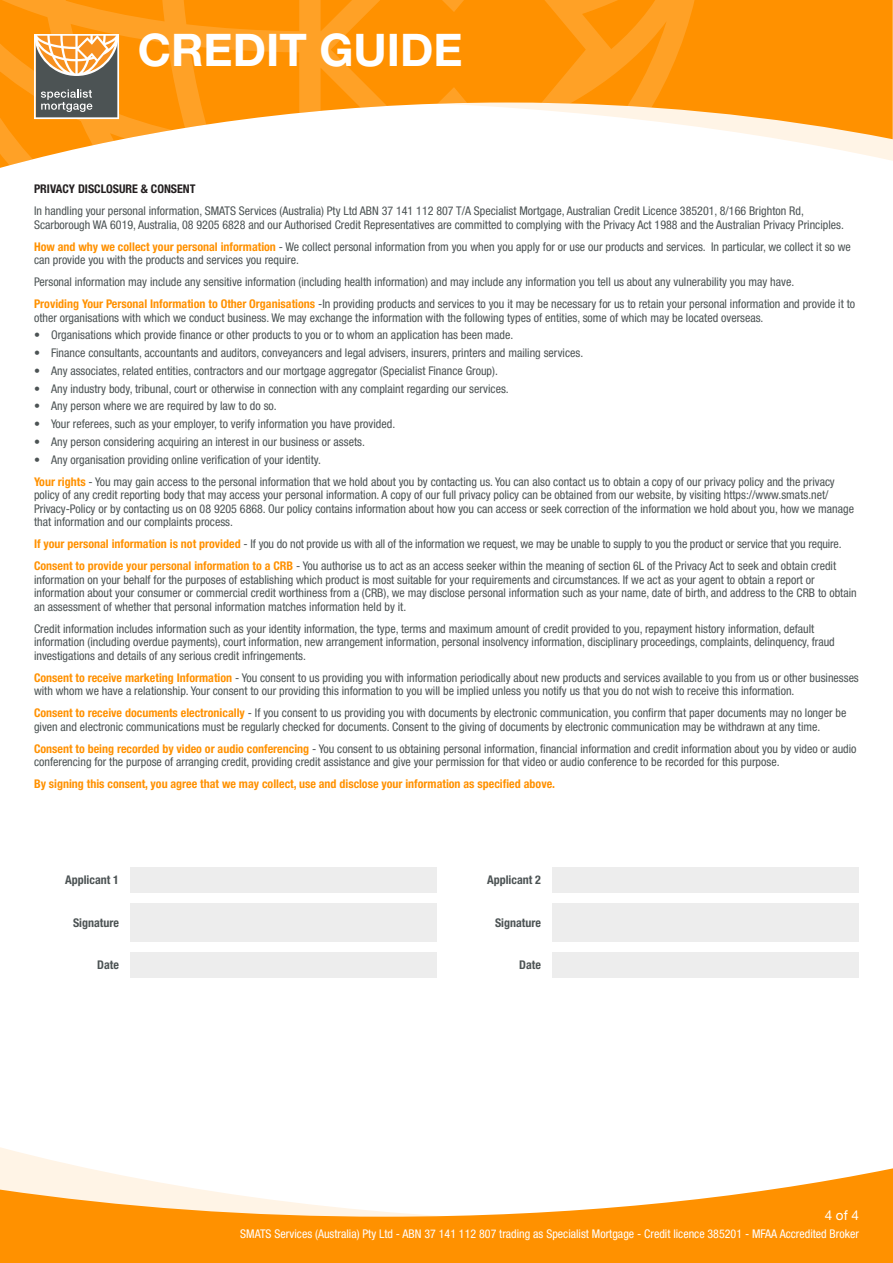
<style>
.page{position:relative;width:893px;height:1263px;background:#fff}
.page>*{position:absolute;margin:0;border:0;box-sizing:border-box;transform-origin:0 0}
.t1{font:700 45px "Helvetica Neue LT Pro";color:#fff}
.t2{font:13.5px "Helvetica Neue LT Pro";color:#fff}
.t3{font:condensed 12px/13.5px "Helvetica Neue LT Pro";color:#4c5354}
.t4{font:condensed 12px "Helvetica Neue LT Pro";color:#fff}
.t5{font:700 condensed 12px "Helvetica Neue LT Pro";color:#ff9100}
.t6{font:700 condensed 12px "Helvetica Neue LT Pro";color:#4c5354}
.t7{font:700 condensed 12px "Helvetica Neue LT Pro";color:#231f20}
.s1{font-weight:700;color:#ff9100}
</style>
<div class="page">
<svg style="left:705px;top:0;width:188px;height:161px;fill:#ff9100"></svg>
<svg style="left:0;top:0;width:705px;height:168px"></svg>
<svg style="left:34px;top:34px;width:85px;height:85px"></svg>
<svg style="left:0;top:1147px;width:85px;height:21px"></svg>
<svg style="left:0;top:1168px;width:893px;height:95px;fill:#ff9100"></svg>
<div style="left:130px;top:903px;width:307px;height:38px;background:#ededed"></div>
<div style="left:552px;top:903px;width:307px;height:38px;background:#ededed"></div>
<div style="left:130px;top:952px;width:307px;height:25px;background:#ededed"></div>
<div style="left:552px;top:952px;width:307px;height:25px;background:#ededed"></div>
<div style="left:130px;top:867px;width:307px;height:25px;background:#ededed"></div>
<div style="left:552px;top:867px;width:307px;height:25px;background:#ededed"></div>
<h1 class="t1" style="left:138px;top:22px;width:326px">CREDIT GUIDE</h1>
<p class="t7" style="left:34px;top:182px;width:163px">PRIVACY DISCLOSURE &amp; CONSENT</p>
<p class="t3" style="left:34px;top:204px;width:811px">In handling your personal information, SMATS Services (Australia) Pty Ltd ABN 37 141 112 807 T/A Specialist Mortgage, Australian Credit Licence 385201, 8/166 Brighton Rd,<br>Scarborough WA 6019, Australia, 08 9205 6828 and our Authorised Credit Representatives are committed to complying with the Privacy Act 1988 and the Australian Privacy Principles.</p>
<p class="t3" style="left:34px;top:240px;width:818px"><span class="s1">How and why we collect your personal information</span> - We collect personal information from you when you apply for or use our products and services. In particular, we collect it so we can provide you with the products and services you require.</p>
<p class="t3" style="left:34px;top:271px;width:823px;line-height:22px">Personal information may include any sensitive information (including health information) and may include any information you tell us about any vulnerability you may have.<br><span class="s1">Providing Your Personal Information to Other Organisations</span> -In providing products and services to you it may be necessary for us to retain your personal information and provide it to</p>
<p class="t3" style="left:34px;top:311px;width:731px">other organisations with which we conduct business. We may exchange the information with the following types of entities, some of which may be located overseas.</p>
<p class="t3" style="left:34px;top:328px;width:481px">• Organisations which provide finance or other products to you or to whom an application has been made.</p>
<p class="t3" style="left:34px;top:346px;width:551px">• Finance consultants, accountants and auditors, conveyancers and legal advisers, insurers, printers and mailing services.</p>
<p class="t3" style="left:34px;top:364px;width:465px">• Any associates, related entities, contractors and our mortgage aggregator (Specialist Finance Group).</p>
<p class="t3" style="left:34px;top:382px;width:476px">• Any industry body, tribunal, court or otherwise in connection with any complaint regarding our services.</p>
<p class="t3" style="left:34px;top:399px;width:244px">• Any person where we are required by law to do so.</p>
<p class="t3" style="left:34px;top:417px;width:363px">• Your referees, such as your employer, to verify information you have provided.</p>
<p class="t3" style="left:34px;top:435px;width:332px">• Any person considering acquiring an interest in our business or assets.</p>
<p class="t3" style="left:34px;top:448px;width:802px;line-height:22px">• Any organisation providing online verification of your identity.<br><span class="s1">Your rights</span> - You may gain access to the personal information that we hold about you by contacting us. You can also contact us to obtain a copy of our privacy policy and the privacy</p>
<p class="t3" style="left:34px;top:488px;width:821px">policy of any credit reporting body that may access your personal information. A copy of our full privacy policy can be obtained from our website, by visiting https://www.smats.net/<br>Privacy-Policy or by contacting us on 08 9205 6868. Our policy contains information about how you can access or seek correction of the information we hold about you, how we manage that information and our complaints process.</p>
<p class="t3" style="left:34px;top:533px;width:809px;line-height:22px"><span class="s1">If your personal information is not provided</span> - If you do not provide us with all of the information we request, we may be unable to supply to you the product or service that you require.<br><span class="s1">Consent to provide your personal information to a CRB</span> - You authorise us to act as an access seeker within the meaning of section 6L of the Privacy Act to seek and obtain credit</p>
<p class="t3" style="left:34px;top:573px;width:824px">information on your behalf for the purposes of establishing which product is most suitable for your requirements and circumstances. If we act as your agent to obtain a report or information about your consumer or commercial credit worthiness from a (CRB), we may disclose personal information such as your name, date of birth, and address to the CRB to obtain an assessment of whether that personal information matches information held by it.</p>
<p class="t3" style="left:34px;top:622px;width:802px">Credit information includes information such as your identity information, the type, terms and maximum amount of credit provided to you, repayment history information, default information (including overdue payments), court information, new arrangement information, personal insolvency information, disciplinary proceedings, complaints, delinquency, fraud investigations and details of any serious credit infringements.</p>
<p class="t3" style="left:34px;top:671px;width:826px"><span class="s1">Consent to receive marketing Information</span> - You consent to us providing you with information periodically about new products and services available to you from us or other businesses with whom we have a relationship. Your consent to our providing this information to you will be implied unless you notify us that you do not wish to receive this information.</p>
<p class="t3" style="left:34px;top:706px;width:814px"><span class="s1">Consent to receive documents electronically</span> - If you consent to us providing you with documents by electronic communication, you confirm that paper documents may no longer be given and electronic communications must be regularly checked for documents. Consent to the giving of documents by electronic communication may be withdrawn at any time.</p>
<p class="t3" style="left:34px;top:742px;width:824px"><span class="s1">Consent to being recorded by video or audio conferencing</span> - You consent to us obtaining personal information, financial information and credit information about you by video or audio conferencing for the purpose of arranging credit, providing credit assistance and give your permission for that video or audio conference to be recorded for this purpose.</p>
<p class="t5" style="left:34px;top:777px;width:523px">By signing this consent, you agree that we may collect, use and disclose your information as specified above.</p>
<p class="t6" style="left:65px;top:872px;width:55px">Applicant 1</p>
<p class="t6" style="left:487px;top:872px;width:55px">Applicant 2</p>
<p class="t6" style="left:73px;top:915px;width:47px">Signature</p>
<p class="t6" style="left:495px;top:915px;width:47px">Signature</p>
<p class="t6" style="left:97px;top:957px;width:23px">Date</p>
<p class="t6" style="left:519px;top:957px;width:23px">Date</p>
<p class="t2" style="left:825px;top:1207px;width:36px">4 of 4</p>
<p class="t4" style="left:240px;top:1226px;width:620px">SMATS Services (Australia) Pty Ltd - ABN 37 141 112 807 trading as Specialist Mortgage - Credit licence 385201 - MFAA Accredited Broker</p>
</div>
